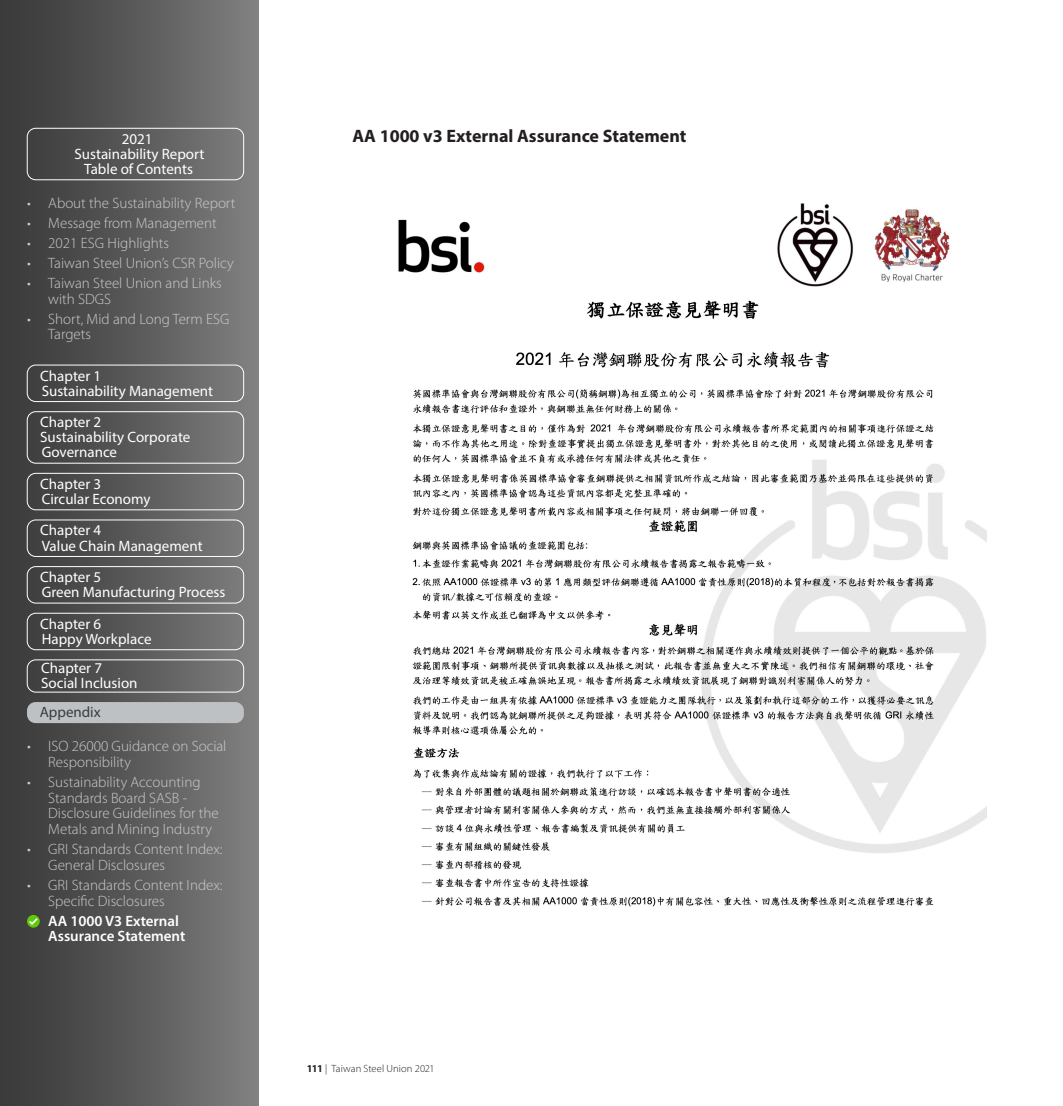
<style>
.page{position:relative;width:1063px;height:1106px;background:#fff}
.page>*{position:absolute;margin:0;border:0;box-sizing:border-box;transform-origin:0 0}
.標題{font:700 18px "Myriad Pro";color:#231f20}
.t1{font:300 15px/15.8px "Myriad Pro";color:#ccc}
.Chapter_Ttile_0{font:15px/15px "Myriad Pro";color:#fff}
.Side_Head_2{font:600 15px/15.8px "Myriad Pro";color:#fff}
.Chapter_Ttile_A{font:15px "Myriad Pro";color:#3a3b3b}
.t2{font:300 10.5px "Myriad Pro";letter-spacing:.005em;color:#231f20}
.s1{font-weight:700}
</style>
<div class="page">
<img style="left:398px;top:203px;width:588px;height:704px">
<div style="left:0;top:0;width:258px;height:1106px;background:linear-gradient(to right,#373737,#7f7f7f)"></div>
<div style="left:27px;top:128px;width:217px;height:52px;border:1px solid #fff;border-radius:9px"></div>
<div style="left:27px;top:365px;width:217px;height:37px;border:1px solid #fff;border-radius:9px"></div>
<div style="left:27px;top:411px;width:217px;height:52px;border:1px solid #fff;border-radius:9px"></div>
<div style="left:27px;top:473px;width:217px;height:37px;border:1px solid #fff;border-radius:9px"></div>
<div style="left:27px;top:520px;width:217px;height:36px;border:1px solid #fff;border-radius:9px"></div>
<div style="left:27px;top:566px;width:217px;height:37px;border:1px solid #fff;border-radius:9px"></div>
<div style="left:27px;top:613px;width:217px;height:37px;border:1px solid #fff;border-radius:9px"></div>
<div style="left:27px;top:659px;width:217px;height:33px;border:1px solid #fff;border-radius:9px"></div>
<div style="left:27px;top:702px;width:217px;height:21px;background:#bec1c4;border-radius:9px"></div>
<div style="left:27px;top:915px;width:13px;height:12px;background:#5cc90a;border-radius:50%"></div>
<svg style="left:29px;top:918px;width:9px;height:7px"></svg>
<p class="Chapter_Ttile_0" style="left:122px;top:131px;width:32px">2021</p>
<p class="標題" style="left:352px;top:124px;width:335px">AA 1000 v3 External Assurance Statement</p>
<p class="Chapter_Ttile_0" style="left:74px;top:146px;width:131px;text-align:center">Sustainability Report<br>Table of Contents</p>
<p class="t1" style="left:27px;top:195px;width:210px">• About the Sustainability Report</p>
<p class="t1" style="left:27px;top:215px;width:191px">• Message from Management</p>
<p class="t1" style="left:27px;top:235px;width:144px">• 2021 ESG Highlights</p>
<p class="t1" style="left:27px;top:255px;width:208px">• Taiwan Steel Union’s CSR Policy</p>
<p class="t1" style="left:48px;top:275px;width:175px;text-indent:-21px">• Taiwan Steel Union and Links with SDGS</p>
<p class="t1" style="left:48px;top:311px;width:183px;text-indent:-21px">• Short, Mid and Long Term ESG<br>Targets</p>
<p class="Chapter_Ttile_0" style="left:40px;top:368px;width:174px">Chapter 1<br>Sustainability Management</p>
<p class="Chapter_Ttile_0" style="left:40px;top:414px;width:152px">Chapter 2<br>Sustainability Corporate<br>Governance</p>
<p class="Chapter_Ttile_0" style="left:40px;top:476px;width:112px">Chapter 3<br>Circular Economy</p>
<p class="Chapter_Ttile_0" style="left:40px;top:522px;width:164px">Chapter 4<br>Value Chain Management</p>
<p class="Chapter_Ttile_0" style="left:40px;top:569px;width:187px">Chapter 5<br>Green Manufacturing Process</p>
<p class="Chapter_Ttile_0" style="left:40px;top:616px;width:113px">Chapter 6<br>Happy Workplace</p>
<p class="Chapter_Ttile_0" style="left:41px;top:660px;width:98px">Chapter 7<br>Social Inclusion</p>
<p class="Chapter_Ttile_A" style="left:40px;top:703px;width:62px">Appendix</p>
<p class="t1" style="left:48px;top:738px;width:180px;text-indent:-21px">• ISO 26000 Guidance on Social<br>Responsibility</p>
<p class="t1" style="left:48px;top:773px;width:172px;text-indent:-21px">• Sustainability Accounting<br>Standards Board SASB -<br>Disclosure Guidelines for the<br>Metals and Mining Industry</p>
<p class="t1" style="left:48px;top:841px;width:176px;text-indent:-21px">• GRI Standards Content Index:<br>General Disclosures</p>
<p class="t1" style="left:48px;top:876px;width:176px;text-indent:-21px">• GRI Standards Content Index:<br>Specific Disclosures</p>
<p class="Side_Head_2" style="left:48px;top:912px;width:139px">AA 1000 V3 External<br>Assurance Statement</p>
<p class="t2" style="left:307px;top:1062px;width:129px"><span class="s1">111</span> | Taiwan Steel Union 2021</p>
</div>
